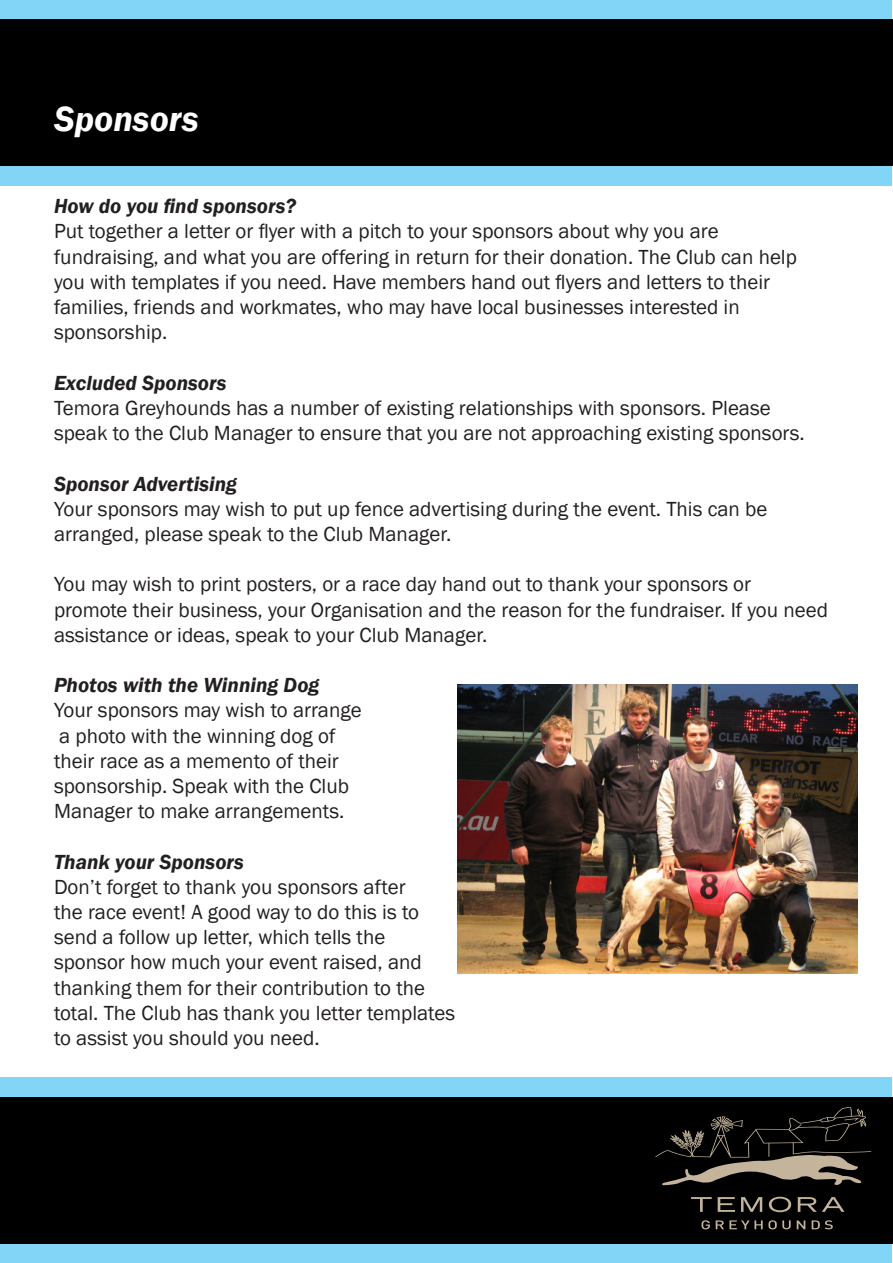
<style>
.page{position:relative;width:893px;height:1263px;background:#fff}
.page>*{position:absolute;margin:0;border:0;box-sizing:border-box;transform-origin:0 0}
.t1{font:italic 600 36px "Franklin Gothic";color:#fff}
.t2{font:21px/25.2px "Franklin Gothic";color:#231f20}
.t3{font:italic 600 21px "Franklin Gothic";color:#231f20}
</style>
<div class="page">
<img style="left:458px;top:684px;width:399px;height:290px">
<div style="left:1px;top:0;width:891px;height:185px;background:#83d5f7"></div>
<div style="left:0;top:19px;width:893px;height:147px;background:#000"></div>
<div style="left:1px;top:1078px;width:891px;height:185px;background:#83d5f7"></div>
<div style="left:0;top:1097px;width:893px;height:147px;background:#000"></div>
<svg style="left:701px;top:1220px;width:9px;height:9px"></svg>
<svg style="left:716px;top:1220px;width:75px;height:9px"></svg>
<svg style="left:797px;top:1220px;width:8px;height:9px"></svg>
<svg style="left:812px;top:1220px;width:21px;height:9px"></svg>
<svg style="left:691px;top:1197px;width:21px;height:15px"></svg>
<svg style="left:718px;top:1197px;width:17px;height:15px"></svg>
<svg style="left:741px;top:1197px;width:21px;height:15px"></svg>
<svg style="left:769px;top:1197px;width:22px;height:15px"></svg>
<svg style="left:798px;top:1197px;width:46px;height:15px"></svg>
<svg style="left:655px;top:1107px;width:216px;height:79px"></svg>
<h1 class="t1" style="left:54px;top:104px;width:146px">Sponsors</h1>
<p class="t3" style="left:54px;top:193px;width:244px">How do you find sponsors?</p>
<p class="t2" style="left:54px;top:219px;width:744px">Put together a letter or flyer with a pitch to your sponsors about why you are fundraising, and what you are offering in return for their donation. The Club can help you with templates if you need. Have members hand out flyers and letters to their families, friends and workmates, who may have local businesses interested in sponsorship.</p>
<p class="t3" style="left:54px;top:374px;width:174px">Excluded Sponsors</p>
<p class="t2" style="left:54px;top:396px;width:752px">Temora Greyhounds has a number of existing relationships with sponsors. Please speak to the Club Manager to ensure that you are not approaching existing sponsors.</p>
<p class="t3" style="left:54px;top:475px;width:184px">Sponsor Advertising</p>
<p class="t2" style="left:54px;top:497px;width:715px">Your sponsors may wish to put up fence advertising during the event. This can be arranged, please speak to the Club Manager.</p>
<p class="t2" style="left:54px;top:573px;width:776px">You may wish to print posters, or a race day hand out to thank your sponsors or promote their business, your Organisation and the reason for the fundraiser. If you need assistance or ideas, speak to your Club Manager.</p>
<p class="t3" style="left:54px;top:676px;width:267px">Photos with the Winning Dog</p>
<p class="t2" style="left:54px;top:699px;width:309px">Your sponsors may wish to arrange a photo with the winning dog of their race as a memento of their sponsorship. Speak with the Club<br>Manager to make arrangements.</p>
<p class="t3" style="left:54px;top:853px;width:192px">Thank your Sponsors</p>
<p class="t2" style="left:54px;top:875px;width:403px">Don’t forget to thank you sponsors after<br>the race event! A good way to do this is to send a follow up letter, which tells the sponsor how much your event raised, and thanking them for their contribution to the total. The Club has thank you letter templates to assist you should you need.</p>
</div>
